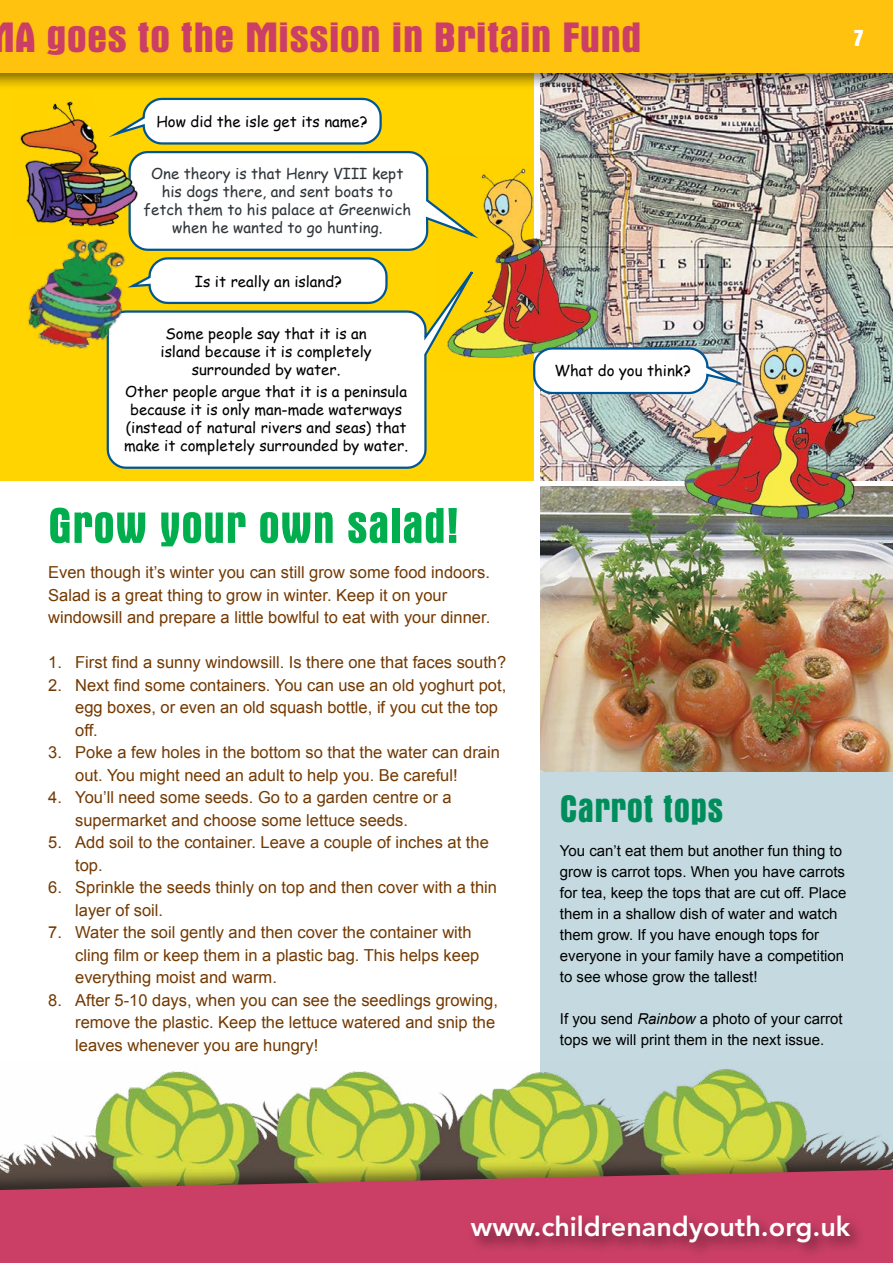
<style>
.page{position:relative;width:893px;height:1263px;background:#fff}
.page>*{position:absolute;margin:0;border:0;box-sizing:border-box;transform-origin:0 0}
.t1{font:700 condensed 51px "Aurora BT";letter-spacing:.01em;color:#00ae4d}
.t2{font:700 condensed 43.2px "Aurora BT";color:#cb3f66;scale:1.11 1}
.t3{font:700 condensed 39px "Aurora BT";letter-spacing:.01em;color:#008d5c}
.t4{font:800 27px "Avenir";color:#fff}
.t5{font:700 condensed 24px "Aurora BT";color:#fff}
.t6{font:16.5px/22.5px "Arial";color:#733900}
.t7{font:15px/21px "Arial";color:#000}
.t8{font:15px/18px "Comic Sans MS";color:#000;text-align:center}
.t9{font:15px/18px "Comic Sans MS";color:#303539;text-align:center}
.s1{font-style:italic}
</style>
<div class="page">
<div style="left:541px;top:772px;width:352px;height:405px;background:#c4dae0"></div>
<div style="left:1px;top:72px;width:533px;height:408px;background:#ffd400"></div>
<img style="left:541px;top:90px;width:352px;height:390px">
<img style="left:485px;top:159px;width:126px;height:200px">
<svg style="left:106px;top:237px;width:388px;height:232px"></svg>
<img style="left:28px;top:239px;width:113px;height:122px">
<svg style="left:100px;top:97px;width:385px;height:208px"></svg>
<img style="left:20px;top:97px;width:122px;height:141px">
<svg style="left:532px;top:346px;width:144px;height:49px"></svg>
<img style="left:23px;top:1061px;width:866px;height:90px">
<img style="left:541px;top:487px;width:352px;height:285px">
<img style="left:676px;top:326px;width:208px;height:202px">
<div style="left:0;top:1151px;width:893px;height:112px;background:#000;opacity:.5"></div>
<svg style="left:0;top:1170px;width:893px;height:93px;background:#bd455e"></svg>
<div style="left:0;top:0;width:893px;height:90px;background:#000;opacity:.5"></div>
<div style="left:0;top:0;width:893px;height:72px;background:#ffc20e"></div>
<div style="left:467px;top:1211px;width:400px;height:49px;background:#000;opacity:.5"></div>
<h2 class="t2" style="left:15px;top:13px;width:566px">A goes to the Mission in Britain Fund</h2>
<h3 class="t5" style="left:855px;top:24px;width:10px">7</h3>
<p class="t8" style="left:156px;top:112px;width:213px">How did the isle get its name?</p>
<p class="t9" style="left:144px;top:164px;width:269px">One theory is that Henry VIII kept his dogs there, and sent boats to fetch them to his palace at Greenwich when he wanted to go hunting.</p>
<p class="t8" style="left:195px;top:272px;width:149px">Is it really an island?</p>
<p class="t8" style="left:160px;top:324px;width:213px">Some people say that it is an island because it is completely surrounded by water.</p>
<p class="t8" style="left:124px;top:382px;width:285px">Other people argue that it is a peninsula because it is only man-made waterways (instead of natural rivers and seas) that make it completely surrounded by water.</p>
<h1 class="t1" style="left:48px;top:496px;width:412px">Grow your own salad!</h1>
<p class="t6" style="left:48px;top:561px;width:444px">Even though it’s winter you can still grow some food indoors.<br>Salad is a great thing to grow in winter. Keep it on your windowsill and prepare a little bowlful to eat with your dinner.</p>
<p class="t6" style="left:48px;top:651px;width:460px">1. First find a sunny windowsill. Is there one that faces south?</p>
<p class="t6" style="left:75px;top:674px;width:433px;text-indent:-27px">2. Next find some containers. You can use an old yoghurt pot, egg boxes, or even an old squash bottle, if you cut the top off.</p>
<p class="t6" style="left:75px;top:741px;width:426px;text-indent:-27px">3. Poke a few holes in the bottom so that the water can drain out. You might need an adult to help you. Be careful!</p>
<p class="t6" style="left:75px;top:786px;width:378px;text-indent:-27px">4. You’ll need some seeds. Go to a garden centre or a supermarket and choose some lettuce seeds.</p>
<p class="t6" style="left:75px;top:831px;width:415px;text-indent:-27px">5. Add soil to the container. Leave a couple of inches at the top.</p>
<p class="t6" style="left:75px;top:876px;width:423px;text-indent:-27px">6. Sprinkle the seeds thinly on top and then cover with a thin layer of soil.</p>
<p class="t6" style="left:75px;top:921px;width:406px;text-indent:-27px">7. Water the soil gently and then cover the container with cling film or keep them in a plastic bag. This helps keep everything moist and warm.</p>
<p class="t6" style="left:75px;top:989px;width:424px;text-indent:-27px">8. After 5-10 days, when you can see the seedlings growing, remove the plastic. Keep the lettuce watered and snip the leaves whenever you are hungry!</p>
<p class="t8" style="left:554px;top:361px;width:138px">What do you think?</p>
<h3 class="t3" style="left:560px;top:787px;width:165px">Carrot tops</h3>
<p class="t7" style="left:560px;top:840px;width:288px">You can’t eat them but another fun thing to grow is carrot tops. When you have carrots for tea, keep the tops that are cut off. Place them in a shallow dish of water and watch them grow. If you have enough tops for everyone in your family have a competition to see whose grow the tallest!</p>
<p class="t7" style="left:560px;top:1008px;width:284px">If you send <span class="s1">Rainbow</span> a photo of your carrot tops we will print them in the next issue.</p>
<h3 class="t4" style="left:471px;top:1211px;width:381px">www.childrenandyouth.org.uk</h3>
</div>
